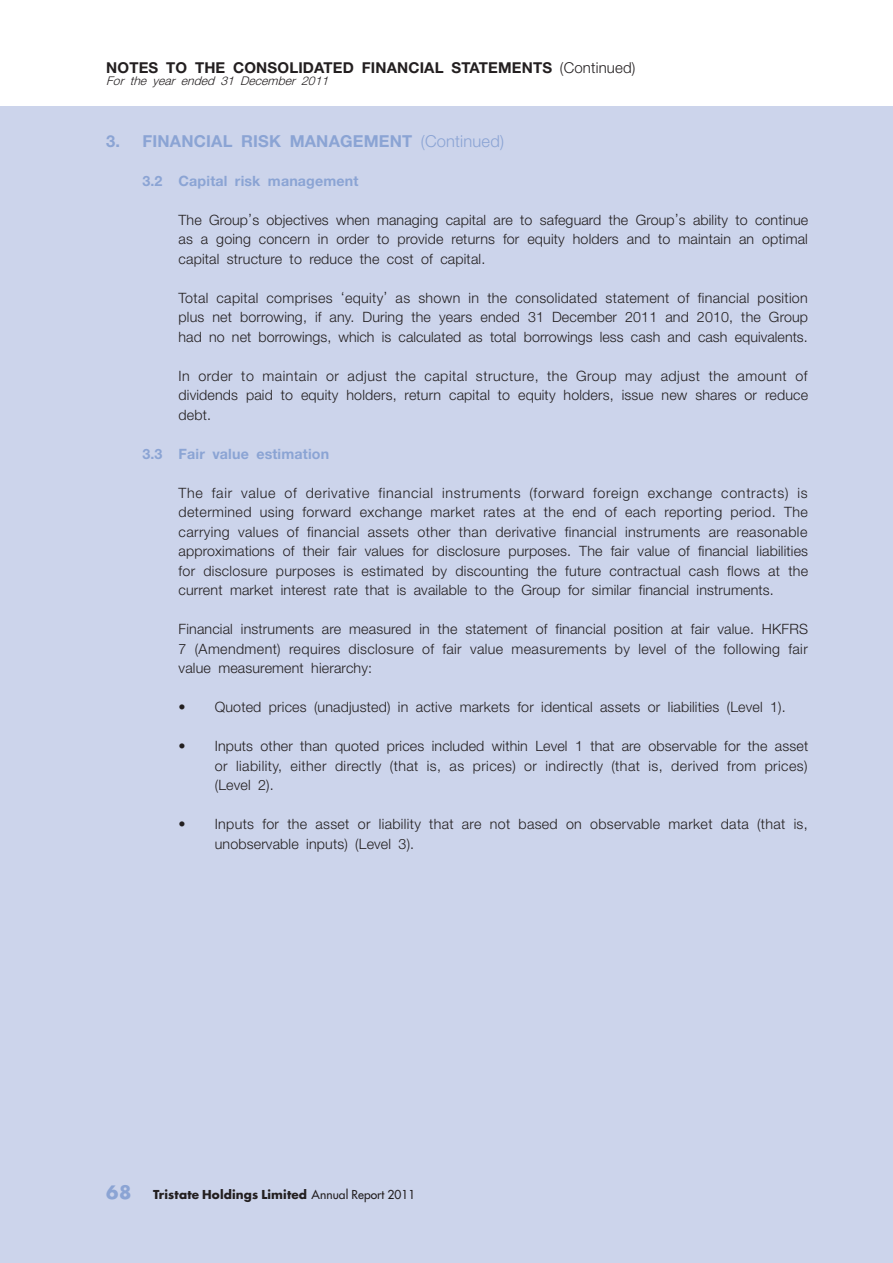
<style>
.page{position:relative;width:893px;height:1263px;background:#fff}
.page>*{position:absolute;margin:0;border:0;box-sizing:border-box;transform-origin:0 0}
.Heading_1{font:700 16.5px "Helvetica Neue LT Std";letter-spacing:.01em;color:#8ba4d4}
.t1{font:700 15px "Helvetica Neue LT Std";letter-spacing:.01em;color:#231f20}
.Body_Text{font:300 14.25px/19.5px "Helvetica Neue LT Std";letter-spacing:.01em;color:#231f20;text-align:justify}
.Heading_2{font:700 14.25px "Helvetica Neue LT Std";letter-spacing:.01em;color:#8ba4d4}
.t2{font:700 12px "Futura Std";letter-spacing:.01em;color:#231f20}
.t3{font:italic 300 12px "Helvetica Neue LT Std";color:#231f20}
.s1{font-weight:300}
.s2{font-size:18px;color:#8ba4d4}
.s3{font-weight:500}
</style>
<div class="page">
<div style="left:0;top:106px;width:893px;height:1157px;background:#ccd4eb"></div>
<p class="t1" style="left:106px;top:58px;width:531px">NOTES TO THE CONSOLIDATED FINANCIAL STATEMENTS <span class="s1">(Continued)</span></p>
<p class="t3" style="left:106px;top:74px;width:227px">For the year ended 31 December 2011</p>
<p class="Heading_1" style="left:106px;top:130px;width:399px">3. FINANCIAL RISK MANAGEMENT <span class="s1">(Continued)</span></p>
<p class="Heading_2" style="left:142px;top:172px;width:218px">3.2 Capital risk management</p>
<p class="Body_Text" style="left:179px;top:209px;width:631px">The Group’s objectives when managing capital are to safeguard the Group’s ability to continue as a going concern in order to provide returns for equity holders and to maintain an optimal capital structure to reduce the cost of capital.</p>
<p class="Body_Text" style="left:179px;top:287px;width:631px">Total capital comprises ‘equity’ as shown in the consolidated statement of financial position plus net borrowing, if any. During the years ended 31 December 2011 and 2010, the Group had no net borrowings, which is calculated as total borrowings less cash and cash equivalents.</p>
<p class="Body_Text" style="left:179px;top:365px;width:631px">In order to maintain or adjust the capital structure, the Group may adjust the amount of dividends paid to equity holders, return capital to equity holders, issue new shares or reduce debt.</p>
<p class="Heading_2" style="left:142px;top:445px;width:188px">3.3 Fair value estimation</p>
<p class="Body_Text" style="left:179px;top:482px;width:631px">The fair value of derivative financial instruments (forward foreign exchange contracts) is determined using forward exchange market rates at the end of each reporting period. The carrying values of financial assets other than derivative financial instruments are reasonable approximations of their fair values for disclosure purposes. The fair value of financial liabilities for disclosure purposes is estimated by discounting the future contractual cash flows at the current market interest rate that is available to the Group for similar financial instruments.</p>
<p class="Body_Text" style="left:179px;top:619px;width:631px">Financial instruments are measured in the statement of financial position at fair value. HKFRS 7 (Amendment) requires disclosure of fair value measurements by level of the following fair value measurement hierarchy:</p>
<p class="Body_Text" style="left:179px;top:697px;width:609px">• Quoted prices (unadjusted) in active markets for identical assets or liabilities (Level 1).</p>
<p class="Body_Text" style="left:215px;top:736px;width:595px;text-indent:-36px">• Inputs other than quoted prices included within Level 1 that are observable for the asset or liability, either directly (that is, as prices) or indirectly (that is, derived from prices) (Level 2).</p>
<p class="Body_Text" style="left:215px;top:814px;width:594px;text-indent:-36px">• Inputs for the asset or liability that are not based on observable market data (that is, unobservable inputs) (Level 3).</p>
<p class="t2" style="left:106px;top:1187px;width:311px"><span class="s2">68</span> Tristate Holdings Limited <span class="s3">Annual Report 2011</span></p>
</div>
